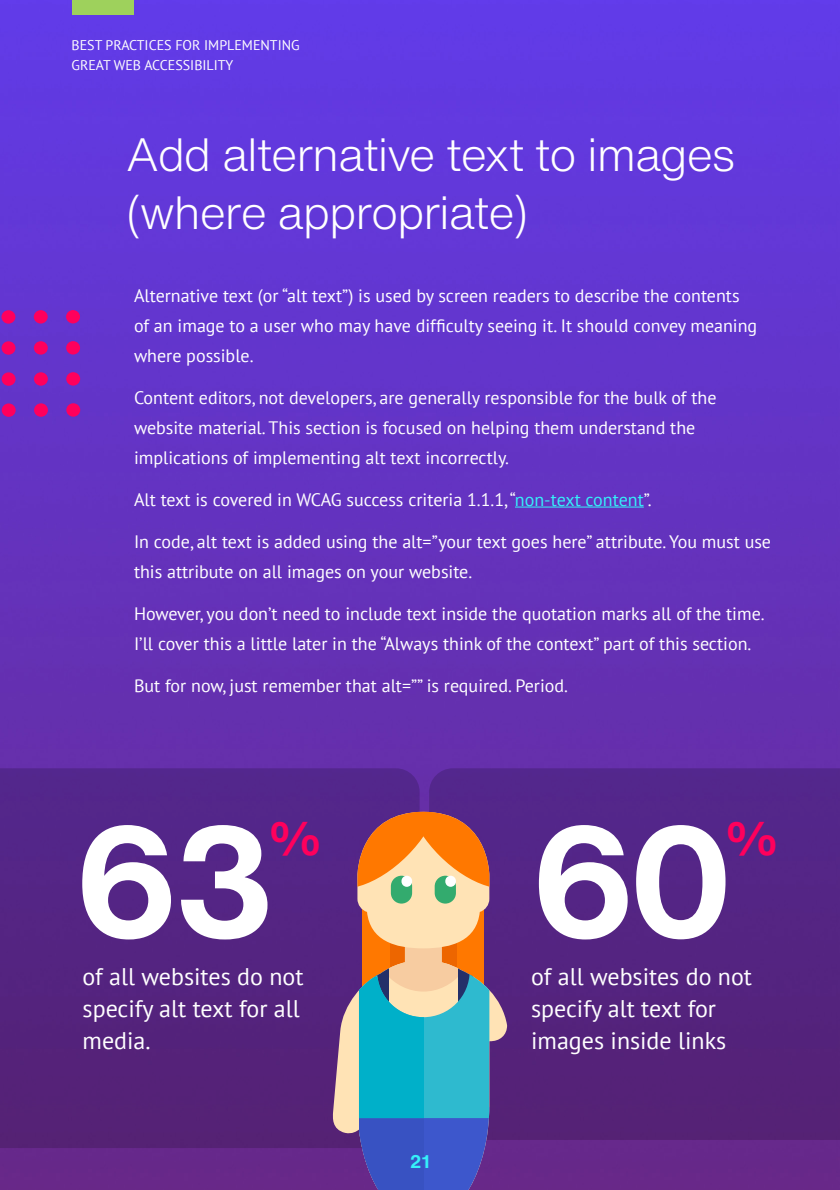
<style>
.page{position:relative;width:840px;height:1190px;background:#fff}
.page>*{position:absolute;margin:0;border:0;box-sizing:border-box;transform-origin:0 0}
.Sub_Title_1{font:700 153.6px "Helvetica Now Text";color:#fff}
.Sub_Title_1-2{font:300 45.8px/58px "Helvetica Now Text";letter-spacing:-.025em;color:#fff}
.Sub_Title_1-3{font:700 45.6px "Helvetica Now Text";color:#ff005c}
.Body_Text{font:24px/32px "PT Sans";color:#fff}
.Body_Text-2{font:18px/30px "PT Sans";color:#fff}
.t1{font:700 18px "Helvetica Now Text";color:#35f1f9}
.Body_Text-3{font:14px/20px "PT Sans";color:#fff}
.s1{color:#35f1f9}
</style>
<div class="page">
<img style="left:0;top:1px;width:840px;height:1189px">
<svg style="left:0;top:768px;width:420px;height:380px;background:#542481"></svg>
<svg style="left:429px;top:768px;width:411px;height:372px;background:#542481"></svg>
<hr style="left:515px;top:507px;width:129px;height:1px;background:#35f1f9">
<div style="left:1px;top:310px;width:14px;height:14px;background:#ff005c;border-radius:50%"></div>
<div style="left:34px;top:310px;width:14px;height:14px;background:#ff005c;border-radius:50%"></div>
<div style="left:66px;top:310px;width:14px;height:13px;background:#ff005c;border-radius:50%"></div>
<div style="left:2px;top:341px;width:14px;height:14px;background:#ff005c;border-radius:50%"></div>
<div style="left:34px;top:341px;width:14px;height:14px;background:#ff005c;border-radius:50%"></div>
<div style="left:66px;top:341px;width:14px;height:14px;background:#ff005c;border-radius:50%"></div>
<div style="left:2px;top:372px;width:14px;height:14px;background:#ff005c;border-radius:50%"></div>
<div style="left:34px;top:372px;width:14px;height:14px;background:#ff005c;border-radius:50%"></div>
<div style="left:66px;top:372px;width:14px;height:14px;background:#ff005c;border-radius:50%"></div>
<div style="left:2px;top:403px;width:14px;height:14px;background:#ff005c;border-radius:50%"></div>
<div style="left:34px;top:403px;width:14px;height:14px;background:#ff005c;border-radius:50%"></div>
<div style="left:66px;top:403px;width:14px;height:14px;background:#ff005c;border-radius:50%"></div>
<div style="left:72px;top:0;width:61px;height:15px;background:#9ed15c"></div>
<div style="left:363px;top:882px;width:121px;height:182px;background:#ff7800"></div>
<div style="left:390px;top:882px;width:66px;height:182px;background:#ed6600"></div>
<svg style="left:332px;top:960px;width:175px;height:230px;background:#906391"></svg>
<div style="left:359px;top:1107px;width:130px;height:83px;background:#3d57cc"></div>
<div style="left:359px;top:1107px;width:64px;height:83px;background:#3852c2"></div>
<svg style="left:359px;top:960px;width:130px;height:158px;background:#5cb1b3"></svg>
<svg style="left:359px;top:977px;width:64px;height:141px;background:#20b2c2"></svg>
<div style="left:405px;top:918px;width:37px;height:71px;background:#f7cca1;border-radius:19px"></div>
<svg style="left:357px;top:812px;width:132px;height:136px;background:#eaa167"></svg>
<div style="left:435px;top:876px;width:21px;height:28px;background:#33ab6e;border-radius:11px"></div>
<div style="left:391px;top:876px;width:21px;height:28px;background:#33ab6e;border-radius:11px"></div>
<div style="left:445px;top:876px;width:11px;height:11px;background:#fff;border-radius:5px"></div>
<div style="left:401px;top:876px;width:11px;height:11px;background:#fff;border-radius:5px"></div>
<p class="Body_Text-3" style="left:72px;top:34px;width:230px">BEST PRACTICES FOR IMPLEMENTING<br>GREAT WEB ACCESSIBILITY</p>
<p class="Sub_Title_1-2" style="left:126px;top:125px;width:611px">Add alternative text to images (where appropriate)</p>
<p class="Body_Text-2" style="left:134px;top:280px;width:625px">Alternative text (or “alt text”) is used by screen readers to describe the contents of an image to a user who may have difficulty seeing it. It should convey meaning where possible.</p>
<p class="Body_Text-2" style="left:134px;top:382px;width:584px">Content editors, not developers, are generally responsible for the bulk of the website material. This section is focused on helping them understand the implications of implementing alt text incorrectly.</p>
<p class="Body_Text-2" style="left:134px;top:484px;width:519px">Alt text is covered in WCAG success criteria 1.1.1, “<span class="s1">non-text content</span>”.</p>
<p class="Body_Text-2" style="left:134px;top:526px;width:639px">In code, alt text is added using the alt=”your text goes here” attribute. You must use this attribute on all images on your website.</p>
<p class="Body_Text-2" style="left:134px;top:598px;width:632px">However, you don’t need to include text inside the quotation marks all of the time.<br>I’ll cover this a little later in the “Always think of the context” part of this section.</p>
<p class="Body_Text-2" style="left:134px;top:670px;width:436px">But for now, just remember that alt=”” is required. Period.</p>
<p class="Sub_Title_1" style="left:76px;top:767px;width:200px">63</p>
<p class="Sub_Title_1-3" style="left:269px;top:804px;width:55px">%</p>
<p class="Sub_Title_1" style="left:533px;top:767px;width:200px">60</p>
<p class="Sub_Title_1-3" style="left:725px;top:804px;width:55px">%</p>
<p class="Body_Text" style="left:83px;top:960px;width:222px">of all websites do not specify alt text for all media.</p>
<p class="Body_Text" style="left:531px;top:960px;width:222px">of all websites do not specify alt text for images inside links</p>
<p class="t1" style="left:410px;top:1148px;width:22px">21</p>
</div>
